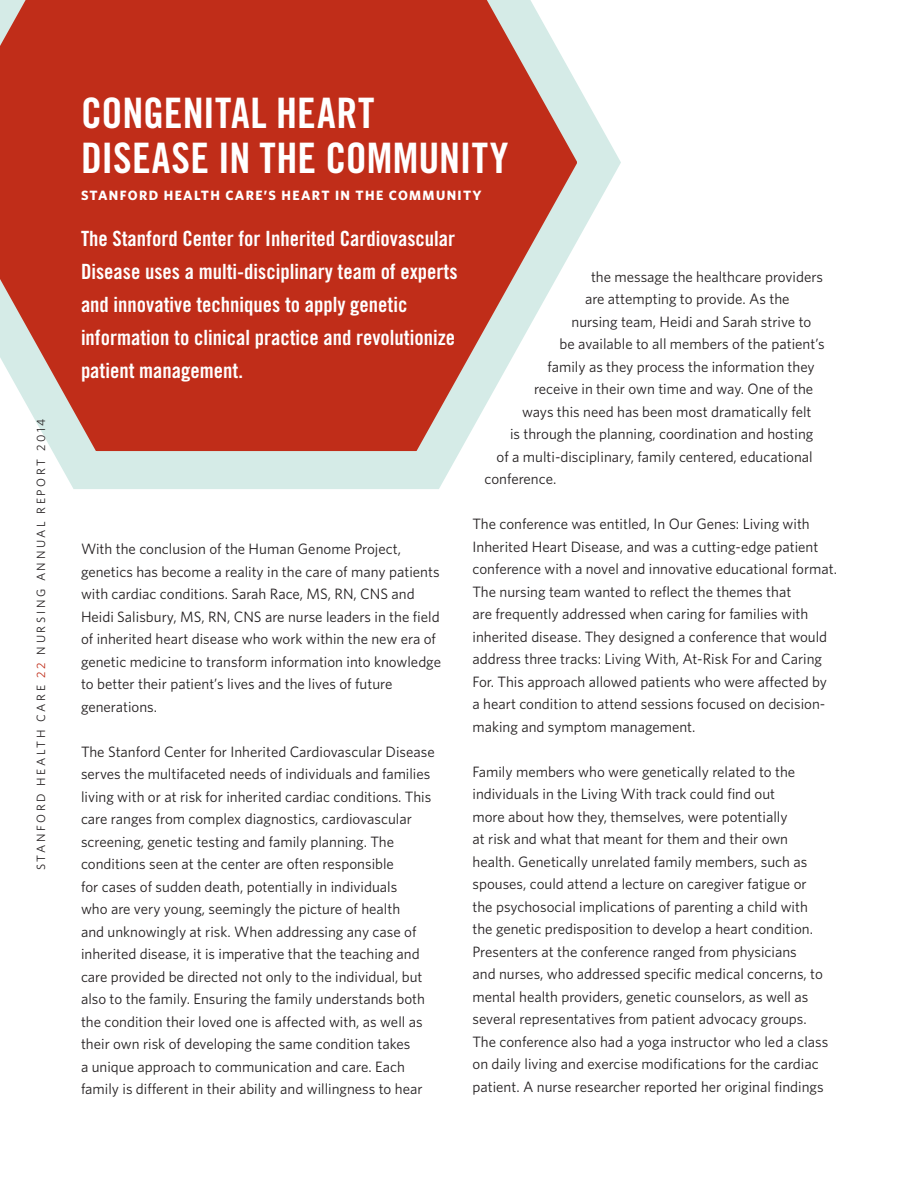
<style>
.page{position:relative;width:918px;height:1188px;background:#fff}
.page>*{position:absolute;margin:0;border:0;box-sizing:border-box;transform-origin:0 0}
.Headline{font:42px/45px "Trade Gothic Bold Cond Twenty";color:#fff}
.Intro{font:21px/33px "Trade Gothic Bold Cond Twenty";color:#fff}
.Body{font:15px/22.5px "Whitney";color:#231f20}
.sub_1{font:700 13.5px "Whitney";letter-spacing:.1em;color:#fff}
.Headline-2{font:12px "Whitney";letter-spacing:.22em;color:#231f20}
.s1{color:#c02d19}
</style>
<div class="page">
<svg style="left:0;top:0;width:621px;height:489px;background:#cb6353"></svg>
<p class="Headline-2" style="left:33px;top:870px;width:453px;rotate:-90deg">STANFORD HEALTH CARE <span class="s1">22</span> NURSING ANNUAL REPORT 2014</p>
<p class="Headline" style="left:81px;top:90px;width:429px">CONGENITAL HEART<br>DISEASE IN THE COMMUNITY</p>
<p class="sub_1" style="left:81px;top:186px;width:402px">STANFORD HEALTH CARE’S HEART IN THE COMMUNITY</p>
<p class="Intro" style="left:81px;top:222px;width:378px">The Stanford Center for Inherited Cardiovascular Disease uses a multi-disciplinary team of experts and innovative techniques to apply genetic information to clinical practice and revolutionize patient management.</p>
<p class="Body" style="left:81px;top:537px;width:362px">With the conclusion of the Human Genome Project, genetics has become a reality in the care of many patients with cardiac conditions. Sarah Race, MS, RN, CNS and Heidi Salisbury, MS, RN, CNS are nurse leaders in the field of inherited heart disease who work within the new era of genetic medicine to transform information into knowledge to better their patient’s lives and the lives of future generations.</p>
<p class="Body" style="left:81px;top:740px;width:355px">The Stanford Center for Inherited Cardiovascular Disease serves the multifaceted needs of individuals and families living with or at risk for inherited cardiac conditions. This care ranges from complex diagnostics, cardiovascular screening, genetic testing and family planning. The conditions seen at the center are often responsible<br>for cases of sudden death, potentially in individuals<br>who are very young, seemingly the picture of health<br>and unknowingly at risk. When addressing any case of inherited disease, it is imperative that the teaching and care provided be directed not only to the individual, but also to the family. Ensuring the family understands both the condition their loved one is affected with, as well as their own risk of developing the same condition takes<br>a unique approach to communication and care. Each family is different in their ability and willingness to hear</p>
<p class="Body" style="left:591px;top:265px;width:234px">the message the healthcare providers</p>
<p class="Body" style="left:585px;top:288px;width:206px">are attempting to provide. As the</p>
<p class="Body" style="left:571px;top:310px;width:241px">nursing team, Heidi and Sarah strive to</p>
<p class="Body" style="left:559px;top:333px;width:267px">be available to all members of the patient’s</p>
<p class="Body" style="left:548px;top:355px;width:269px">family as they process the information they</p>
<p class="Body" style="left:534px;top:378px;width:281px">receive in their own time and way. One of the</p>
<p class="Body" style="left:522px;top:400px;width:291px">ways this need has been most dramatically felt</p>
<p class="Body" style="left:510px;top:423px;width:305px">is through the planning, coordination and hosting</p>
<p class="Body" style="left:496px;top:445px;width:318px">of a multi-disciplinary, family centered, educational</p>
<p class="Body" style="left:484px;top:468px;width:73px">conference.</p>
<p class="Body" style="left:473px;top:513px;width:366px">The conference was entitled, In Our Genes: Living with Inherited Heart Disease, and was a cutting-edge patient conference with a novel and innovative educational format.<br>The nursing team wanted to reflect the themes that<br>are frequently addressed when caring for families with inherited disease. They designed a conference that would address three tracks: Living With, At-Risk For and Caring For. This approach allowed patients who were affected by a heart condition to attend sessions focused on decision&shy;making and symptom management.</p>
<p class="Body" style="left:473px;top:760px;width:357px">Family members who were genetically related to the individuals in the Living With track could find out<br>more about how they, themselves, were potentially<br>at risk and what that meant for them and their own health. Genetically unrelated family members, such as spouses, could attend a lecture on caregiver fatigue or the psychosocial implications of parenting a child with the genetic predisposition to develop a heart condition.<br>Presenters at the conference ranged from physicians<br>and nurses, who addressed specific medical concerns, to mental health providers, genetic counselors, as well as several representatives from patient advocacy groups.<br>The conference also had a yoga instructor who led a class on daily living and exercise modifications for the cardiac patient. A nurse researcher reported her original findings</p>
</div>
